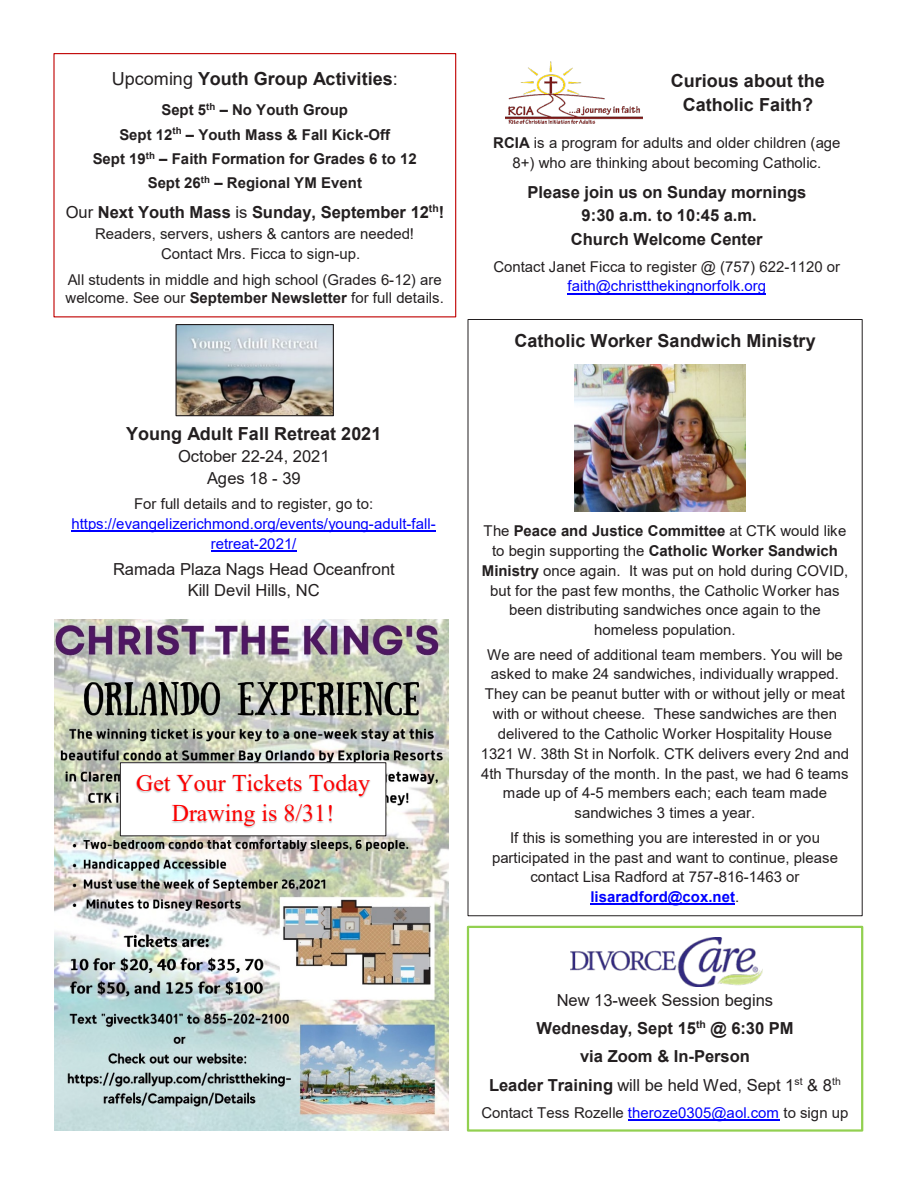
<style>
.page{position:relative;width:918px;height:1188px;background:#fff}
.page>*{position:absolute;margin:0;border:0;box-sizing:border-box;transform-origin:0 0}
.t1{font:24px/30.6px "Times New Roman";color:#f00;text-align:center}
.t2{font:700 18px/23.7px "Arial";color:#231f20;text-align:center}
.t3{font:700 16.5px/28.3px "Arial";color:#231f20;text-align:center}
.t4{font:16.5px/21.8px "Arial";color:#231f20;text-align:center}
.t5{font:15px/19.8px "Arial";color:#231f20;text-align:center}
.t6{font:700 15px/24.3px "Arial";letter-spacing:.005em;color:#231f20;text-align:center}
.t7{font:15px/19.8px "Arial";color:#00f;text-align:center}
.s1{font-weight:400}
.s2{font-weight:700}
.s3{color:#231f20}
.s4{color:#00f}
.s5{font-weight:700;color:#00f}
</style>
<div class="page">
<div style="left:53px;top:53px;width:403px;height:264px;border:1px solid #c00000"></div>
<img style="left:54px;top:620px;width:394px;height:510px">
<hr style="left:568px;top:293px;width:198px;height:1px;background:#00f">
<img style="left:506px;top:62px;width:137px;height:62px">
<div style="left:120px;top:763px;width:266px;height:73px;background:#fff"></div>
<div style="left:120px;top:762px;width:266px;height:74px;border:1px solid #231f20"></div>
<img style="left:121px;top:769px;width:265px;height:44px">
<img style="left:156px;top:792px;width:205px;height:31px">
<img style="left:234px;top:822px;width:52px;height:6px">
<hr style="left:71px;top:531px;width:365px;height:1px;background:#00f">
<hr style="left:211px;top:551px;width:86px;height:1px;background:#00f">
<img style="left:178px;top:326px;width:154px;height:88px">
<div style="left:176px;top:324px;width:158px;height:92px;border:1px solid #231f20"></div>
<div style="left:467px;top:926px;width:396px;height:206px;border:2px solid #92d050"></div>
<hr style="left:628px;top:1119px;width:151px;height:1px;background:#00f">
<img style="left:570px;top:937px;width:193px;height:49px">
<hr style="left:591px;top:904px;width:144px;height:1px;background:#00f">
<img style="left:575px;top:365px;width:171px;height:146px">
<p class="t2" style="left:112px;top:67px;width:288px"><span class="s1">Upcoming</span> Youth Group Activities<span class="s1">:</span></p>
<p class="t6" style="left:93px;top:98px;width:326px">Sept 5<sup>th</sup> – No Youth Group<br>Sept 12<sup>th</sup> – Youth Mass &amp; Fall Kick-Off<br>Sept 19<sup>th</sup> – Faith Formation for Grades 6 to 12<br>Sept 26<sup>th</sup> – Regional YM Event</p>
<p class="t3" style="left:66px;top:199px;width:380px"><span class="s1">Our</span> Next Youth Mass <span class="s1">is</span> Sunday, September 12<sup>th</sup>!</p>
<p class="t5" style="left:161px;top:224px;width:255px;text-align:left;text-indent:-66px">Readers, servers, ushers &amp; cantors are needed!<br>Contact Mrs. Ficca to sign-up.</p>
<p class="t5" style="left:66px;top:271px;width:380px;line-height:17.7px;text-align:left">All students in middle and high school (Grades 6-12) are welcome. See our <span class="s2">September Newsletter</span> for full details.</p>
<p class="t2" style="left:126px;top:422px;width:257px">Young Adult Fall Retreat 2021</p>
<p class="t4" style="left:178px;top:446px;width:153px">October 22-24, 2021<br>Ages 18 - 39</p>
<p class="t7" style="left:71px;top:494px;width:366px"><span class="s3">For full details and to register, go to: </span>https://evangelizerichmond.org/events/young-adult-fall&shy;retreat-2021/</p>
<p class="t4" style="left:113px;top:558px;width:283px">Ramada Plaza Nags Head Oceanfront<br>Kill Devil Hills, NC</p>
<p class="t1" style="left:136px;top:767px;width:235px">Get Your Tickets Today<br>Drawing is 8/31!</p>
<p class="t2" style="left:671px;top:69px;width:156px">Curious about the<br>Catholic Faith?</p>
<p class="t5" style="left:493px;top:132px;width:349px"><span class="s2">RCIA</span> is a program for adults and older children (age<br>8+) who are thinking about becoming Catholic.</p>
<p class="t3" style="left:528px;top:180px;width:280px;line-height:23.5px">Please join us on Sunday mornings<br>9:30 a.m. to 10:45 a.m.<br>Church Welcome Center</p>
<p class="t5" style="left:493px;top:256px;width:348px">Contact Janet Ficca to register @ (757) 622-1120 or <span class="s4">faith@christthekingnorfolk.org</span></p>
<p class="t2" style="left:514px;top:329px;width:303px">Catholic Worker Sandwich Ministry</p>
<p class="t5" style="left:482px;top:521px;width:368px">The <span class="s2">Peace and Justice Committee</span> at CTK would like to begin supporting the <span class="s2">Catholic Worker Sandwich Ministry</span> once again. It was put on hold during COVID, but for the past few months, the Catholic Worker has been distributing sandwiches once again to the homeless population.</p>
<p class="t5" style="left:481px;top:644px;width:370px">We are need of additional team members. You will be asked to make 24 sandwiches, individually wrapped.<br>They can be peanut butter with or without jelly or meat with or without cheese. These sandwiches are then delivered to the Catholic Worker Hospitality House 1321 W. 38th St in Norfolk. CTK delivers every 2nd and 4th Thursday of the month. In the past, we had 6 teams made up of 4-5 members each; each team made sandwiches 3 times a year.</p>
<p class="t5" style="left:492px;top:827px;width:347px">If this is something you are interested in or you participated in the past and want to continue, please contact Lisa Radford at 757-816-1463 or <span class="s5">lisaradford@cox.net</span>.</p>
<p class="t3" style="left:489px;top:986px;width:353px"><span class="s1">New 13-week Session begins<br></span>Wednesday, Sept 15<sup>th</sup> @ 6:30 PM<br>via Zoom &amp; In-Person<br>Leader Training <span class="s1">will be held Wed, Sept 1</span><sup>st</sup> <span class="s1">&amp; 8</span><sup>th</sup></p>
<p class="t5" style="left:482px;top:1103px;width:369px">Contact Tess Rozelle <span class="s4">theroze0305@aol.com</span> to sign up</p>
</div>
